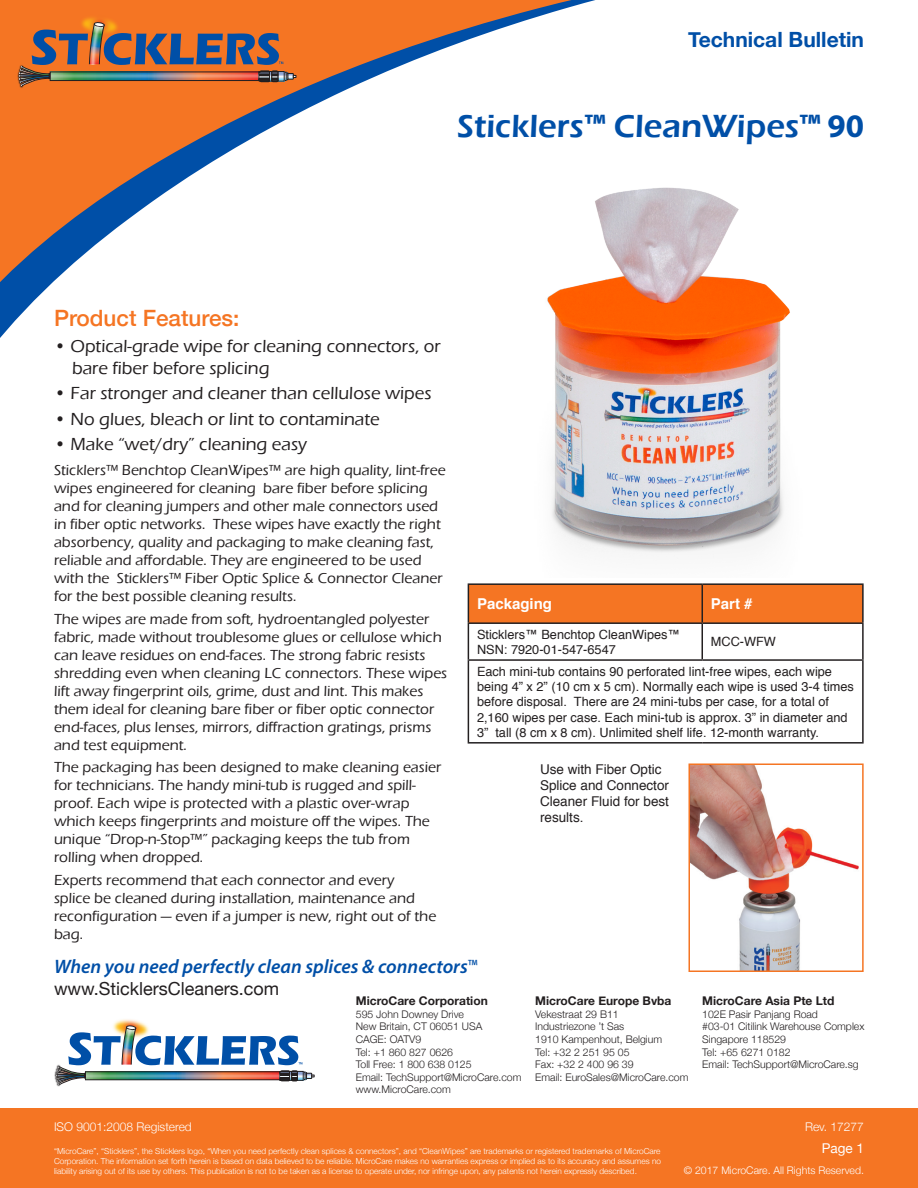
<style>
.page{position:relative;width:918px;height:1188px;background:#fff}
.page>*{position:absolute;margin:0;border:0;box-sizing:border-box;transform-origin:0 0}
.t1{font:600 33px "Eras ITC";color:#004fa7}
.t2{font:500 22.5px "Helvetica Neue";color:#f57523}
.t3{font:700 21px "Helvetica Neue";color:#004fa7}
.t4{font:italic 600 19.5px "Myriad Pro";color:#004fa7}
.t5{font:500 18px "Eras ITC";color:#231f20}
.t6{font:18px "Helvetica Neue";color:#231f20}
.t7{font:500 15px/18px "Eras ITC";color:#231f20}
.t8{font:700 15px "Helvetica";color:#fff}
.t9{font:13.5px/16.2px "Helvetica";color:#231f20}
.t10{font:13.5px "Helvetica Neue";color:#fff}
.t11{font:12.75px/15.3px "Helvetica";color:#231f20}
.t12{font:700 12px "Helvetica Neue";color:#231f20}
.t13{font:300 12px "Helvetica Neue";color:#fff}
.t14{font:300 10.5px/12.6px "Helvetica Neue";color:#231f20}
.t15{font:300 10.5px "Helvetica Neue";color:#fff}
.t16{font:300 8.25px/9.9px "Helvetica Neue";color:#fff;text-align:justify}
.s1{font-family:"Myriad Pro";font-weight:700}
.s2{font-weight:400;font-style:normal;font-stretch:condensed}
</style>
<div class="page">
<svg style="left:0;top:0;width:595px;height:331px"></svg>
<img style="left:13px;top:61px;width:14px;height:31px">
<img style="left:75px;top:12px;width:47px;height:10px">
<img style="left:84px;top:19px;width:26px;height:3px">
<img style="left:19px;top:22px;width:277px;height:64px">
<div style="left:0;top:1108px;width:918px;height:80px;background:#f57523"></div>
<img style="left:54px;top:1069px;width:7px;height:18px">
<img style="left:113px;top:1019px;width:34px;height:7px">
<img style="left:117px;top:1022px;width:24px;height:4px">
<img style="left:56px;top:1026px;width:259px;height:59px">
<div style="left:469px;top:585px;width:393px;height:37px;background:#f57523"></div>
<hr style="left:468px;top:583px;width:234px;height:2px;background:#231f20">
<hr style="left:468px;top:585px;width:1px;height:37px;background:#231f20">
<hr style="left:702px;top:583px;width:162px;height:2px;background:#231f20">
<hr style="left:702px;top:585px;width:1px;height:37px;background:#231f20">
<hr style="left:862px;top:585px;width:2px;height:37px;background:#231f20">
<hr style="left:468px;top:622px;width:234px;height:2px;background:#231f20">
<hr style="left:468px;top:624px;width:1px;height:35px;background:#231f20">
<hr style="left:702px;top:622px;width:162px;height:2px;background:#231f20">
<hr style="left:702px;top:624px;width:1px;height:35px;background:#231f20">
<hr style="left:862px;top:624px;width:2px;height:35px;background:#231f20">
<hr style="left:468px;top:659px;width:234px;height:2px;background:#231f20">
<hr style="left:468px;top:661px;width:1px;height:81px;background:#231f20">
<hr style="left:702px;top:659px;width:162px;height:2px;background:#231f20">
<hr style="left:862px;top:661px;width:2px;height:81px;background:#231f20">
<hr style="left:468px;top:742px;width:234px;height:2px;background:#231f20">
<hr style="left:702px;top:742px;width:162px;height:2px;background:#231f20">
<img style="left:496px;top:176px;width:294px;height:377px">
<img style="left:691px;top:767px;width:168px;height:202px">
<div style="left:688px;top:764px;width:176px;height:208px;border:2px solid #f57523"></div>
<h3 class="t3" style="left:688px;top:23px;width:177px">Technical Bulletin</h3>
<p class="t1" style="left:457px;top:108px;width:408px">Sticklers<span class="s1">™</span> CleanWipes<span class="s1">™ 90</span></p>
<p class="t2" style="left:54px;top:300px;width:187px">Product Features:</p>
<p class="t5" style="left:54px;top:336px;width:388px">• Optical-grade wipe for cleaning connectors, or</p>
<p class="t5" style="left:72px;top:357px;width:199px">bare fiber before splicing</p>
<p class="t5" style="left:54px;top:383px;width:379px">• Far stronger and cleaner than cellulose wipes</p>
<p class="t5" style="left:54px;top:408px;width:327px">• No glues, bleach or lint to contaminate</p>
<p class="t5" style="left:54px;top:434px;width:255px">• Make “wet/dry” cleaning easy</p>
<p class="t7" style="left:54px;top:461px;width:393px">Sticklers™ Benchtop CleanWipes™ are high quality, lint-free wipes engineered for cleaning bare fiber before splicing and for cleaning jumpers and other male connectors used in fiber optic networks. These wipes have exactly the right absorbency, quality and packaging to make cleaning fast, reliable and affordable. They are engineered to be used with the Sticklers™ Fiber Optic Splice &amp; Connector Cleaner for the best possible cleaning results.</p>
<p class="t7" style="left:54px;top:610px;width:395px">The wipes are made from soft, hydroentangled polyester fabric, made without troublesome glues or cellulose which can leave residues on end-faces. The strong fabric resists shredding even when cleaning LC connectors. These wipes lift away fingerprint oils, grime, dust and lint. This makes them ideal for cleaning bare fiber or fiber optic connector end-faces, plus lenses, mirrors, diffraction gratings, prisms and test equipment.</p>
<p class="t7" style="left:54px;top:758px;width:389px">The packaging has been designed to make cleaning easier for technicians. The handy mini-tub is rugged and spill&shy;proof. Each wipe is protected with a plastic over-wrap which keeps fingerprints and moisture off the wipes. The unique “Drop-n-Stop™” packaging keeps the tub from rolling when dropped.</p>
<p class="t7" style="left:54px;top:871px;width:384px">Experts recommend that each connector and every<br>splice be cleaned during installation, maintenance and reconfiguration — even if a jumper is new, right out of the bag.</p>
<p class="t8" style="left:477px;top:592px;width:77px">Packaging</p>
<p class="t8" style="left:711px;top:592px;width:43px">Part #</p>
<p class="t11" style="left:477px;top:627px;width:205px">Sticklers™ Benchtop CleanWipes™</p>
<p class="t11" style="left:477px;top:642px;width:140px">NSN: 7920-01-547-6547</p>
<p class="t11" style="left:711px;top:635px;width:67px">MCC-WFW</p>
<p class="t11" style="left:477px;top:664px;width:378px">Each mini-tub contains 90 perforated lint-free wipes, each wipe being 4” x 2” (10 cm x 5 cm). Normally each wipe is used 3-4 times before disposal. There are 24 mini-tubs per case, for a total of 2,160 wipes per case. Each mini-tub is approx. 3” in diameter and 3” tall (8 cm x 8 cm). Unlimited shelf life. 12-month warranty.</p>
<p class="t9" style="left:540px;top:761px;width:131px">Use with Fiber Optic<br>Splice and Connector<br>Cleaner Fluid for best results.</p>
<h3 class="t4" style="left:54px;top:954px;width:425px">When you need perfectly clean splices &amp; connectors<span class="s2">™</span></h3>
<p class="t6" style="left:54px;top:976px;width:227px">www.SticklersCleaners.com</p>
<p class="t12" style="left:356px;top:992px;width:133px">MicroCare Corporation</p>
<p class="t14" style="left:356px;top:1007px;width:167px">595 John Downey Drive<br>New Britain, CT 06051 USA<br>CAGE: OATV9<br>Tel: +1 860 827 0626<br>Toll Free: 1 800 638 0125<br>Email: TechSupport@MicroCare.com www.MicroCare.com</p>
<p class="t12" style="left:535px;top:992px;width:138px">MicroCare Europe Bvba</p>
<p class="t14" style="left:535px;top:1007px;width:155px">Vekestraat 29 B11<br>Industriezone ’t Sas<br>1910 Kampenhout, Belgium<br>Tel: +32 2 251 95 05<br>Fax: +32 2 400 96 39<br>Email: EuroSales@MicroCare.com</p>
<p class="t12" style="left:702px;top:992px;width:134px">MicroCare Asia Pte Ltd</p>
<p class="t14" style="left:702px;top:1007px;width:164px">102E Pasir Panjang Road<br>#03-01 Citilink Warehouse Complex<br>Singapore 118529<br>Tel: +65 6271 0182<br>Email: TechSupport@MicroCare.sg</p>
<p class="t13" style="left:54px;top:1117px;width:139px">ISO 9001:2008 Registered</p>
<p class="t13" style="left:805px;top:1117px;width:60px">Rev. 17277</p>
<p class="t16" style="left:54px;top:1146px;width:609px">“MicroCare”, “Sticklers”, the Sticklers logo, “When you need perfectly clean splices &amp; connectors”, and “CleanWipes” are trademarks or registered trademarks of MicroCare Corporation. The information set forth herein is based on data believed to be reliable. MicroCare makes no warranties express or implied as to its accuracy and assumes no liability arising out of its use by others. This publication is not to be taken as a license to operate under, nor infringe upon, any patents not herein expressly described.</p>
<p class="t10" style="left:822px;top:1138px;width:44px">Page 1</p>
<p class="t15" style="left:684px;top:1162px;width:182px">© 2017 MicroCare. All Rights Reserved.</p>
</div>
